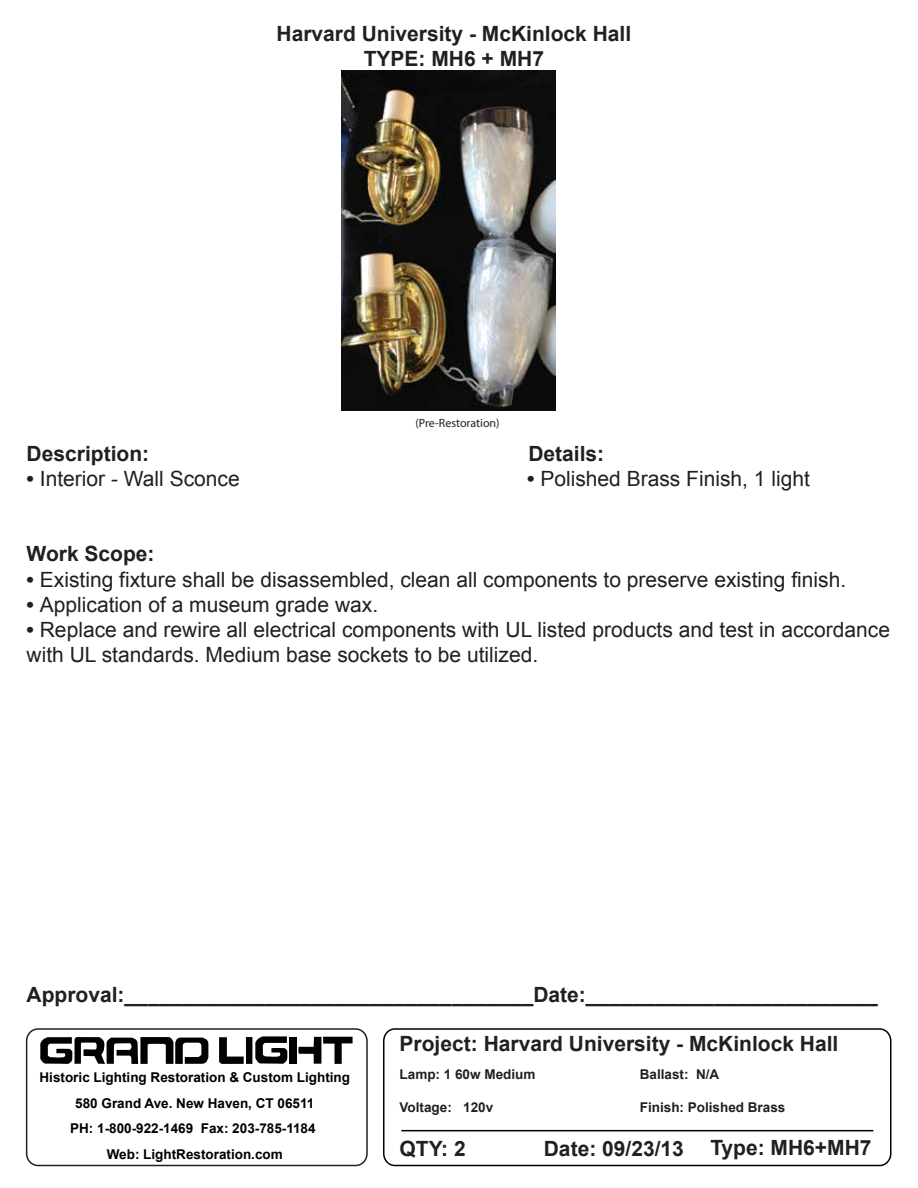
<style>
.page{position:relative;width:918px;height:1188px;background:#fff}
.page>*{position:absolute;margin:0;border:0;box-sizing:border-box;transform-origin:0 0}
.t1{font:21px/25.2px "Arial";color:#231f20}
.t2{font:700 21px/25.2px "Arial";color:#231f20;text-align:center}
.t3{font:700 13.5px/25.5px "Arial";color:#010101;text-align:center}
.t4{font:700 13.5px "Arial";color:#231f20}
.t5{font:12px "Myriad Pro";color:#231f20}
.s1{font-weight:700}
</style>
<div class="page">
<svg style="left:40px;top:1037px;width:168px;height:27px"></svg>
<svg style="left:219px;top:1037px;width:25px;height:27px"></svg>
<div style="left:246px;top:1037px;width:6px;height:27px;background:#010101"></div>
<svg style="left:255px;top:1036px;width:32px;height:28px"></svg>
<div style="left:290px;top:1037px;width:7px;height:27px;background:#010101"></div>
<svg style="left:298px;top:1037px;width:55px;height:27px"></svg>
<hr style="left:401px;top:1130px;width:472px;height:1px;background:#010101">
<div style="left:26px;top:1028px;width:342px;height:138px;border:2px solid #231f20;border-radius:12px"></div>
<div style="left:383px;top:1028px;width:509px;height:138px;border:2px solid #010101;border-radius:12px"></div>
<img style="left:341px;top:70px;width:215px;height:341px">
<p class="t2" style="left:277px;top:22px;width:356px">Harvard University - McKinlock Hall<br>TYPE: MH6 + MH7</p>
<p class="t5" style="left:415px;top:416px;width:86px">(Pre-Restoration)</p>
<p class="t2" style="left:27px;top:441px;width:124px">Description:</p>
<p class="t2" style="left:528px;top:441px;width:77px">Details:</p>
<p class="t1" style="left:27px;top:466px;width:215px"><span class="s1">•</span> Interior - Wall Sconce</p>
<p class="t1" style="left:527px;top:466px;width:284px"><span class="s1">•</span> Polished Brass Finish, 1 light</p>
<p class="t2" style="left:27px;top:542px;width:129px">Work Scope:</p>
<p class="t1" style="left:27px;top:567px;width:821px"><span class="s1">•</span> Existing fixture shall be disassembled, clean all components to preserve existing finish.</p>
<p class="t1" style="left:27px;top:592px;width:353px"><span class="s1">•</span> Application of a museum grade wax.</p>
<p class="t1" style="left:27px;top:617px;width:865px"><span class="s1">•</span> Replace and rewire all electrical components with UL listed products and test in accordance with UL standards. Medium base sockets to be utilized.</p>
<p class="t2" style="left:27px;top:983px;width:853px">Approval:___________________________________Date:_________________________</p>
<p class="t3" style="left:40px;top:1065px;width:312px">Historic Lighting Restoration &amp; Custom Lighting 580 Grand Ave. New Haven, CT 06511<br>PH: 1-800-922-1469 Fax: 203-785-1184<br>Web: LightRestoration.com</p>
<p class="t2" style="left:400px;top:1032px;width:440px">Project: Harvard University - McKinlock Hall</p>
<p class="t4" style="left:400px;top:1065px;width:137px">Lamp: 1 60w Medium</p>
<p class="t4" style="left:400px;top:1098px;width:95px">Voltage: 120v</p>
<p class="t4" style="left:640px;top:1065px;width:81px">Ballast: N/A</p>
<p class="t4" style="left:640px;top:1098px;width:147px">Finish: Polished Brass</p>
<p class="t2" style="left:400px;top:1137px;width:68px">QTY: 2</p>
<p class="t2" style="left:544px;top:1137px;width:142px">Date: 09/23/13</p>
<p class="t2" style="left:710px;top:1136px;width:163px">Type: MH6+MH7</p>
</div>
